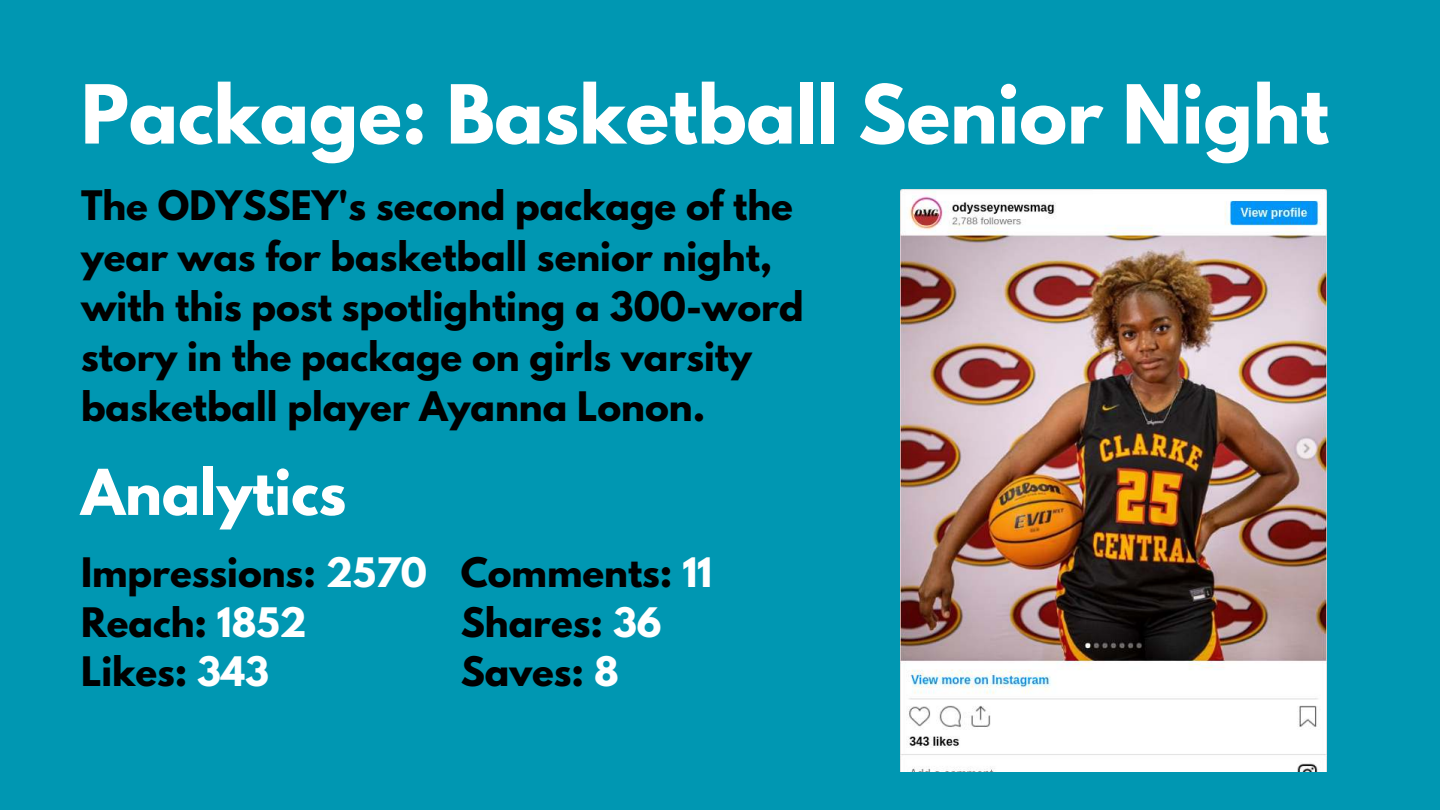
<style>
.page{position:relative;width:1440px;height:810px;background:#0097b2}
.page>*{position:absolute;margin:0;border:0;box-sizing:border-box;transform-origin:0 0}
.t1{font:700 72px "League Spartan";color:#fff}
.t2{font:700 56px "League Spartan";color:#fff}
.t3{font:700 36px/50.2px "League Spartan";color:#000}
.s1{color:#fff}
</style>
<div class="page">
<img style="left:900px;top:189px;width:426px;height:583px">
<h1 class="t1" style="left:81px;top:58px;width:1249px">Package: Basketball Senior Night</h1>
<p class="t3" style="left:81px;top:180px;width:724px">The ODYSSEY's second package of the year was for basketball senior night, with this post spotlighting a 300-word story in the package on girls varsity basketball player Ayanna Lonon.</p>
<h2 class="t2" style="left:81px;top:448px;width:267px">Analytics</h2>
<p class="t3" style="left:81px;top:548px;width:347px;line-height:49px">Impressions: <span class="s1">2570<br></span>Reach: <span class="s1">1852<br></span>Likes: <span class="s1">343</span></p>
<p class="t3" style="left:461px;top:548px;width:253px;line-height:49px">Comments: <span class="s1">11<br></span>Shares: <span class="s1">36<br></span>Saves: <span class="s1">8</span></p>
</div>
